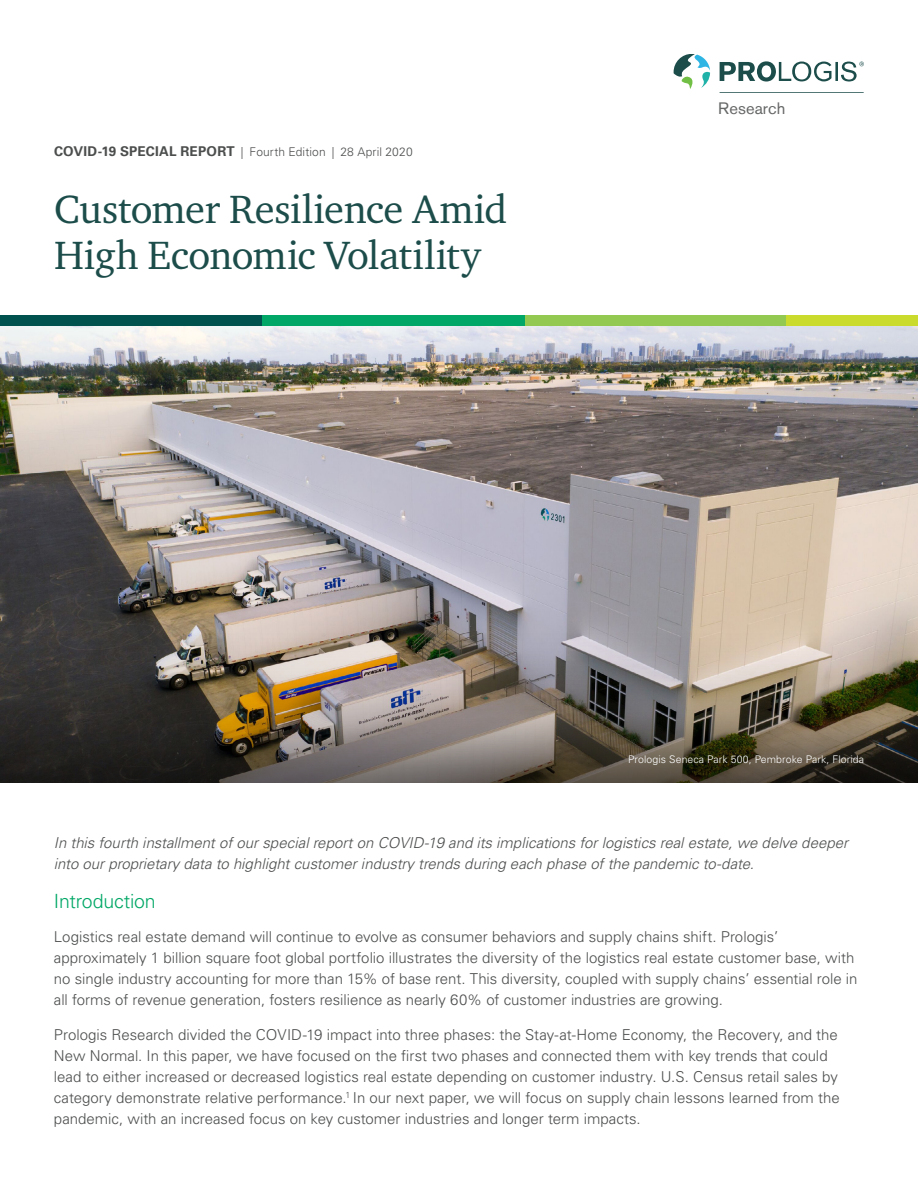
<style>
.page{position:relative;width:918px;height:1188px;background:#fff}
.page>*{position:absolute;margin:0;border:0;box-sizing:border-box;transform-origin:0 0}
.t1{font:40.5px/46.5px "Charter ITC Std";letter-spacing:-.01em;color:#1c4d4a}
.t2{font:300 19.5px "Univers LT Std";letter-spacing:-.01em;color:#00a766}
.t3{font:16.5px "Akzidenz Grotesk BE";letter-spacing:.005em;color:#666767}
.t4{font:300 15px/21px "Univers LT Std";color:#4c4d4d}
.t5{font:italic 300 15px/21px "Univers LT Std";color:#4c4d4d}
.t6{font:300 12px "Univers LT Std";letter-spacing:.01em;color:#4c4d4d}
.t7{font:300 10.5px "Univers LT Std";letter-spacing:.01em;color:#fff}
.s1{font-weight:700;font-size:13.5px}
</style>
<div class="page">
<img style="left:0;top:326px;width:918px;height:262px">
<div style="left:0;top:315px;width:262px;height:11px;background:#00524e"></div>
<div style="left:525px;top:315px;width:262px;height:11px;background:#93c950"></div>
<div style="left:262px;top:315px;width:263px;height:11px;background:#00a766"></div>
<div style="left:787px;top:315px;width:131px;height:11px;background:#cadb2e"></div>
<svg style="left:720px;top:92px;width:144px;height:1px"></svg>
<svg style="left:674px;top:54px;width:36px;height:35px"></svg>
<svg style="left:720px;top:61px;width:144px;height:21px"></svg>
<img style="left:0;top:588px;width:918px;height:98px">
<img style="left:0;top:686px;width:918px;height:97px">
<p class="t6" style="left:54px;top:144px;width:360px"><span class="s1">COVID-19 SPECIAL REPORT</span> | Fourth Edition | 28 April 2020</p>
<h1 class="t1" style="left:54px;top:185px;width:455px">Customer Resilience Amid<br>High Economic Volatility</h1>
<p class="t3" style="left:718px;top:99px;width:69px">Research</p>
<p class="t7" style="left:628px;top:752px;width:237px">Prologis Seneca Park 500, Pembroke Park, Florida</p>
<p class="t5" style="left:54px;top:832px;width:796px">In this fourth installment of our special report on COVID-19 and its implications for logistics real estate, we delve deeper into our proprietary data to highlight customer industry trends during each phase of the pandemic to-date.</p>
<h2 class="t2" style="left:54px;top:889px;width:103px">Introduction</h2>
<p class="t4" style="left:54px;top:926px;width:805px">Logistics real estate demand will continue to evolve as consumer behaviors and supply chains shift. Prologis’ approximately 1 billion square foot global portfolio illustrates the diversity of the logistics real estate customer base, with no single industry accounting for more than 15% of base rent. This diversity, coupled with supply chains’ essential role in all forms of revenue generation, fosters resilience as nearly 60% of customer industries are growing.</p>
<p class="t4" style="left:54px;top:1024px;width:787px">Prologis Research divided the COVID-19 impact into three phases: the Stay-at-Home Economy, the Recovery, and the New Normal. In this paper, we have focused on the first two phases and connected them with key trends that could lead to either increased or decreased logistics real estate depending on customer industry. U.S. Census retail sales by category demonstrate relative performance.<sup>1</sup> In our next paper, we will focus on supply chain lessons learned from the pandemic, with an increased focus on key customer industries and longer term impacts.</p>
</div>
